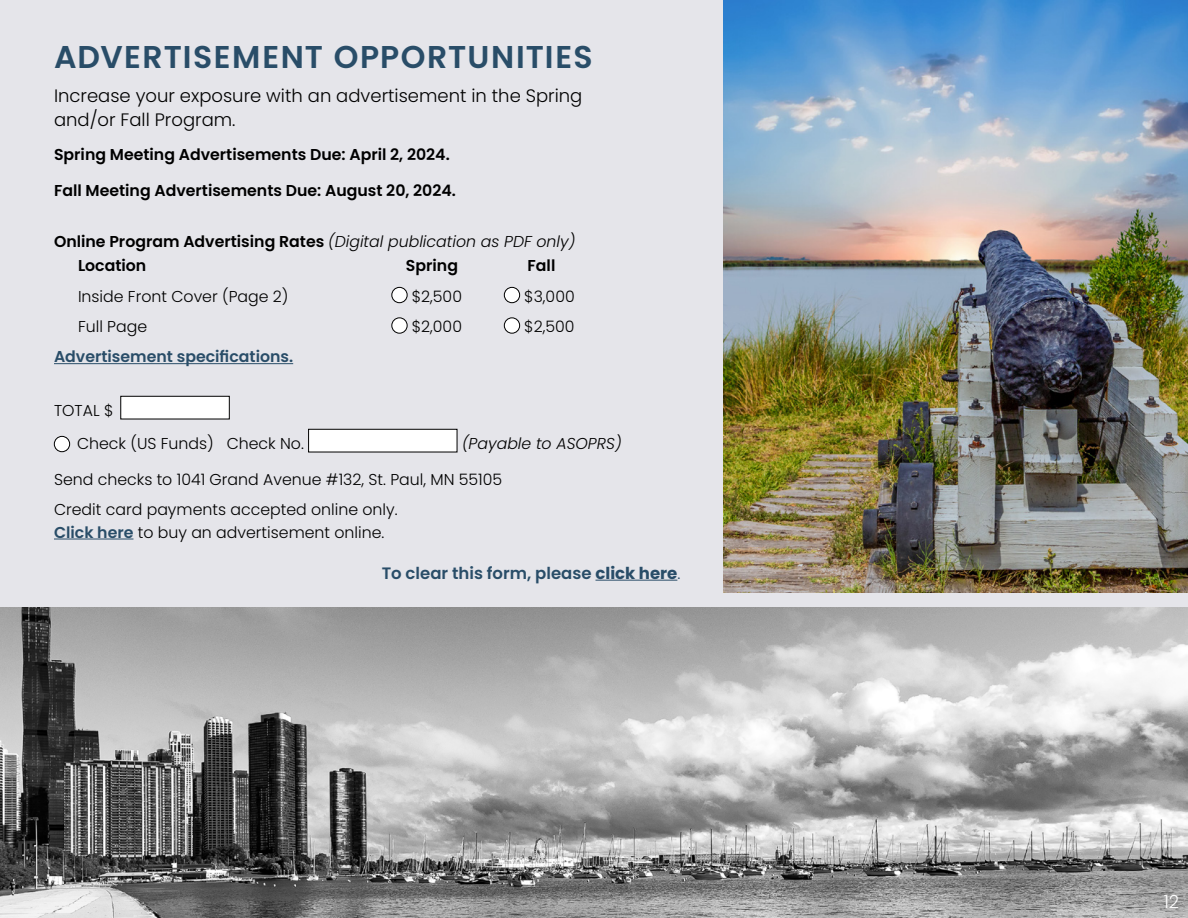
<style>
.page{position:relative;width:1188px;height:918px;background:#e5e5ea}
.page>*{position:absolute;margin:0;border:0;box-sizing:border-box;transform-origin:0 0}
.Head_1{font:600 31.5px "Poppins";letter-spacing:.045em;color:#294d68}
.t1{font:300 18px/24px "Poppins";color:#000}
.Head_1-2{font:300 18px "Poppins";color:#fff}
.t2{font:600 16.5px "Poppins";color:#294d68}
.bullet_1{font:300 15.75px/22.5px "Poppins";color:#000}
.bullet_1-2{font:600 15.75px "Poppins";color:#000}
.t3{font:600 15.75px "Poppins";color:#294d68}
.t4{font:italic 300 15.75px "Poppins";color:#000}
.s1{font-weight:300;font-style:italic}
.s2{font-weight:600;color:#294d68}
.s3{font-weight:700}
.s4{font-weight:300}
</style>
<div class="page">
<img style="left:0;top:608px;width:1188px;height:310px">
<img style="left:724px;top:0;width:464px;height:593px">
<hr style="left:54px;top:363px;width:239px;height:1px;background:#294d68">
<div style="left:392px;top:287px;width:15px;height:16px;background:#fff;border-radius:50%"></div>
<div style="left:391px;top:287px;width:16px;height:16px;border:1px solid #000;border-radius:50%"></div>
<div style="left:504px;top:287px;width:16px;height:16px;background:#fff;border-radius:50%"></div>
<div style="left:504px;top:287px;width:16px;height:16px;border:1px solid #000;border-radius:50%"></div>
<div style="left:392px;top:318px;width:15px;height:15px;background:#fff;border-radius:50%"></div>
<div style="left:391px;top:318px;width:16px;height:16px;border:1px solid #000;border-radius:50%"></div>
<div style="left:504px;top:318px;width:16px;height:15px;background:#fff;border-radius:50%"></div>
<div style="left:504px;top:318px;width:16px;height:16px;border:1px solid #000;border-radius:50%"></div>
<hr style="left:54px;top:539px;width:79px;height:1px;background:#294d68">
<div style="left:121px;top:396px;width:108px;height:23px;background:#fff"></div>
<div style="left:120px;top:396px;width:110px;height:23px;border:1px solid #000"></div>
<div style="left:54px;top:436px;width:16px;height:16px;background:#fff;border-radius:50%"></div>
<div style="left:54px;top:436px;width:16px;height:16px;border:1px solid #000;border-radius:50%"></div>
<div style="left:309px;top:429px;width:148px;height:23px;background:#fff"></div>
<div style="left:308px;top:429px;width:149px;height:23px;border:1px solid #000"></div>
<hr style="left:595px;top:580px;width:82px;height:1px;background:#294d68">
<p class="Head_1" style="left:54px;top:38px;width:540px">ADVERTISEMENT OPPORTUNITIES</p>
<p class="t1" style="left:54px;top:83px;width:530px">Increase your exposure with an advertisement in the Spring and/or Fall Program.</p>
<p class="bullet_1-2" style="left:54px;top:145px;width:397px">Spring Meeting Advertisements Due: April 2, 2024.</p>
<p class="bullet_1-2" style="left:54px;top:181px;width:404px">Fall Meeting Advertisements Due: August 20, 2024.</p>
<p class="bullet_1-2" style="left:54px;top:232px;width:523px">Online Program Advertising Rates <span class="s1">(Digital publication as PDF only)</span></p>
<p class="bullet_1-2" style="left:78px;top:256px;width:70px">Location</p>
<p class="bullet_1-2" style="left:406px;top:256px;width:54px">Spring</p>
<p class="bullet_1-2" style="left:528px;top:256px;width:29px">Fall</p>
<p class="bullet_1" style="left:78px;top:285px;width:212px">Inside Front Cover (Page 2)</p>
<p class="bullet_1" style="left:412px;top:285px;width:52px">$2,500</p>
<p class="bullet_1" style="left:524px;top:285px;width:52px">$3,000</p>
<p class="bullet_1" style="left:78px;top:315px;width:71px">Full Page</p>
<p class="bullet_1" style="left:412px;top:315px;width:52px">$2,000</p>
<p class="bullet_1" style="left:524px;top:315px;width:52px">$2,500</p>
<p class="t3" style="left:54px;top:348px;width:241px">Advertisement specifications.</p>
<p class="bullet_1" style="left:54px;top:400px;width:61px">TOTAL $</p>
<p class="bullet_1" style="left:77px;top:433px;width:228px">Check (US Funds) Check No.</p>
<p class="t4" style="left:462px;top:435px;width:161px">(Payable to ASOPRS)</p>
<p class="bullet_1" style="left:54px;top:469px;width:450px">Send checks to 1041 Grand Avenue #132, St. Paul, MN 55105</p>
<p class="bullet_1" style="left:54px;top:499px;width:345px">Credit card payments accepted online only.<br><span class="s2">Click here</span> to buy an advertisement online.</p>
<p class="t2" style="left:382px;top:564px;width:300px">To clear this form, please <span class="s3">click here</span><span class="s4">.</span></p>
<p class="Head_1-2" style="left:1164px;top:891px;width:17px">12</p>
</div>
